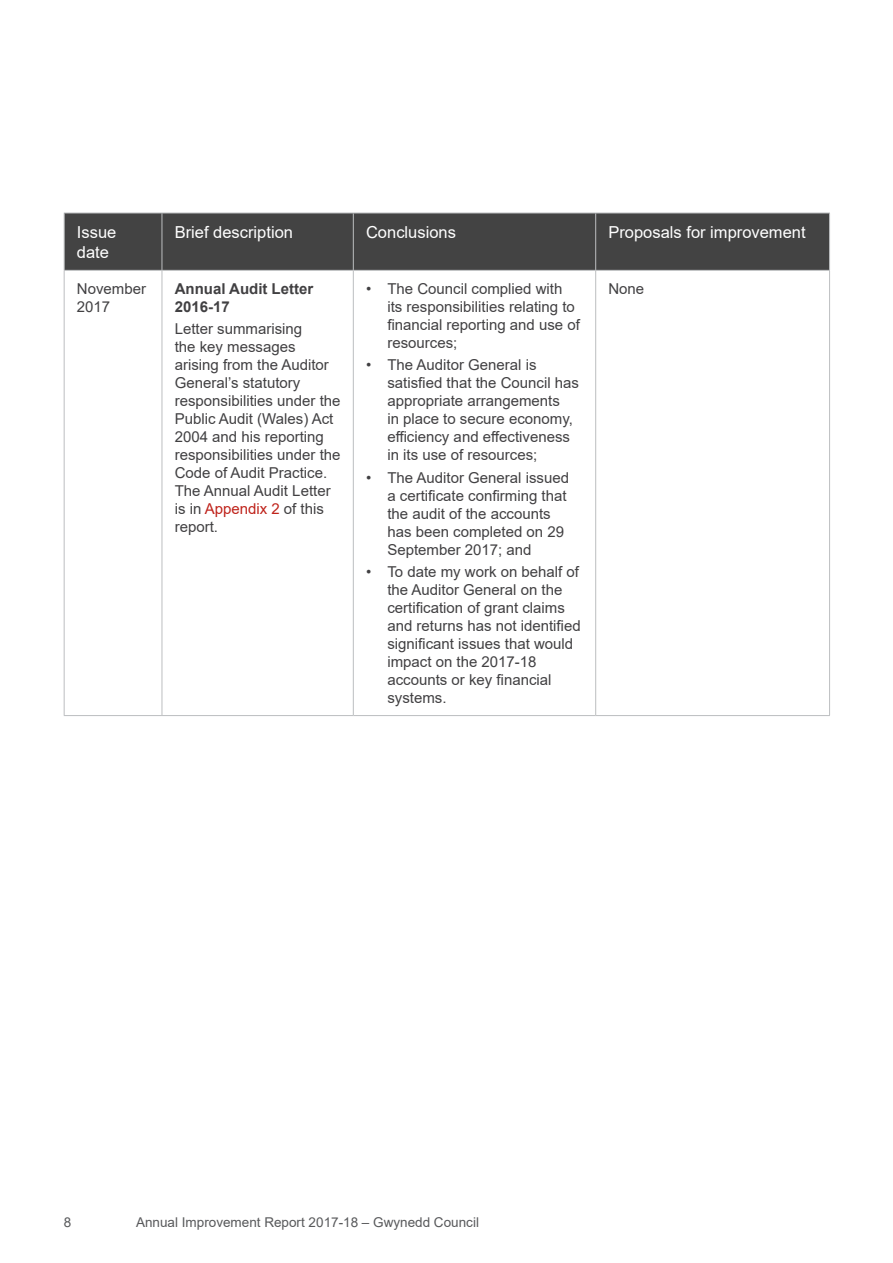
<style>
.page{position:relative;width:893px;height:1263px;background:#fff}
.page>*{position:absolute;margin:0;border:0;box-sizing:border-box;transform-origin:0 0}
.t1{font:16.5px/19.8px "Arial";color:#fff}
.t2{font:15px/18px "Arial";color:#414042}
.t3{font:700 15px/18px "Arial";color:#414042}
.t4{font:13.5px "Arial";color:#58595b}
.s1{color:#bf231b}
</style>
<div class="page">
<div style="left:65px;top:214px;width:764px;height:56px;background:#434343"></div>
<hr style="left:64px;top:213px;width:98px;height:1px;background:#bcbec0">
<hr style="left:64px;top:213px;width:1px;height:57px;background:#bcbec0">
<hr style="left:162px;top:213px;width:191px;height:1px;background:#bcbec0">
<hr style="left:162px;top:213px;width:1px;height:57px;background:#bcbec0">
<hr style="left:353px;top:213px;width:243px;height:1px;background:#bcbec0">
<hr style="left:353px;top:213px;width:1px;height:57px;background:#bcbec0">
<hr style="left:596px;top:213px;width:234px;height:1px;background:#bcbec0">
<hr style="left:595px;top:213px;width:1px;height:57px;background:#bcbec0">
<hr style="left:829px;top:213px;width:1px;height:57px;background:#bcbec0">
<hr style="left:64px;top:270px;width:98px;height:1px;background:#bcbec0">
<hr style="left:64px;top:271px;width:1px;height:444px;background:#bcbec0">
<hr style="left:162px;top:270px;width:191px;height:1px;background:#bcbec0">
<hr style="left:162px;top:271px;width:1px;height:444px;background:#bcbec0">
<hr style="left:353px;top:270px;width:243px;height:1px;background:#bcbec0">
<hr style="left:353px;top:271px;width:1px;height:444px;background:#bcbec0">
<hr style="left:596px;top:270px;width:234px;height:1px;background:#bcbec0">
<hr style="left:595px;top:271px;width:1px;height:444px;background:#bcbec0">
<hr style="left:829px;top:271px;width:1px;height:444px;background:#bcbec0">
<hr style="left:64px;top:715px;width:98px;height:1px;background:#bcbec0">
<hr style="left:162px;top:715px;width:191px;height:1px;background:#bcbec0">
<hr style="left:353px;top:715px;width:243px;height:1px;background:#bcbec0">
<hr style="left:596px;top:715px;width:234px;height:1px;background:#bcbec0">
<p class="t1" style="left:77px;top:222px;width:41px">Issue date</p>
<p class="t1" style="left:175px;top:222px;width:120px">Brief description</p>
<p class="t1" style="left:366px;top:222px;width:91px">Conclusions</p>
<p class="t1" style="left:608px;top:222px;width:199px">Proposals for improvement</p>
<p class="t2" style="left:77px;top:280px;width:71px">November<br>2017</p>
<p class="t3" style="left:175px;top:280px;width:140px">Annual Audit Letter<br>2016-17</p>
<p class="t2" style="left:175px;top:320px;width:167px">Letter summarising<br>the key messages arising from the Auditor<br>General’s statutory responsibilities under the<br>Public Audit (Wales) Act<br>2004 and his reporting responsibilities under the<br>Code of Audit Practice.<br>The Annual Audit Letter is in <span class="s1">Appendix 2</span> of this report.</p>
<p class="t2" style="left:387px;top:280px;width:194px;text-indent:-21px">• The Council complied with its responsibilities relating to financial reporting and use of resources;</p>
<p class="t2" style="left:387px;top:356px;width:193px;text-indent:-21px">• The Auditor General is satisfied that the Council has appropriate arrangements<br>in place to secure economy, efficiency and effectiveness in its use of resources;</p>
<p class="t2" style="left:387px;top:468px;width:183px;text-indent:-21px">• The Auditor General issued a certificate confirming that the audit of the accounts has been completed on 29<br>September 2017; and</p>
<p class="t2" style="left:387px;top:562px;width:195px;text-indent:-21px">• To date my work on behalf of the Auditor General on the certification of grant claims and returns has not identified significant issues that would impact on the 2017-18 accounts or key financial systems.</p>
<p class="t2" style="left:608px;top:280px;width:37px">None</p>
<p class="t4" style="left:64px;top:1213px;width:9px">8</p>
<p class="t4" style="left:136px;top:1213px;width:344px">Annual Improvement Report 2017-18 – Gwynedd Council</p>
</div>
